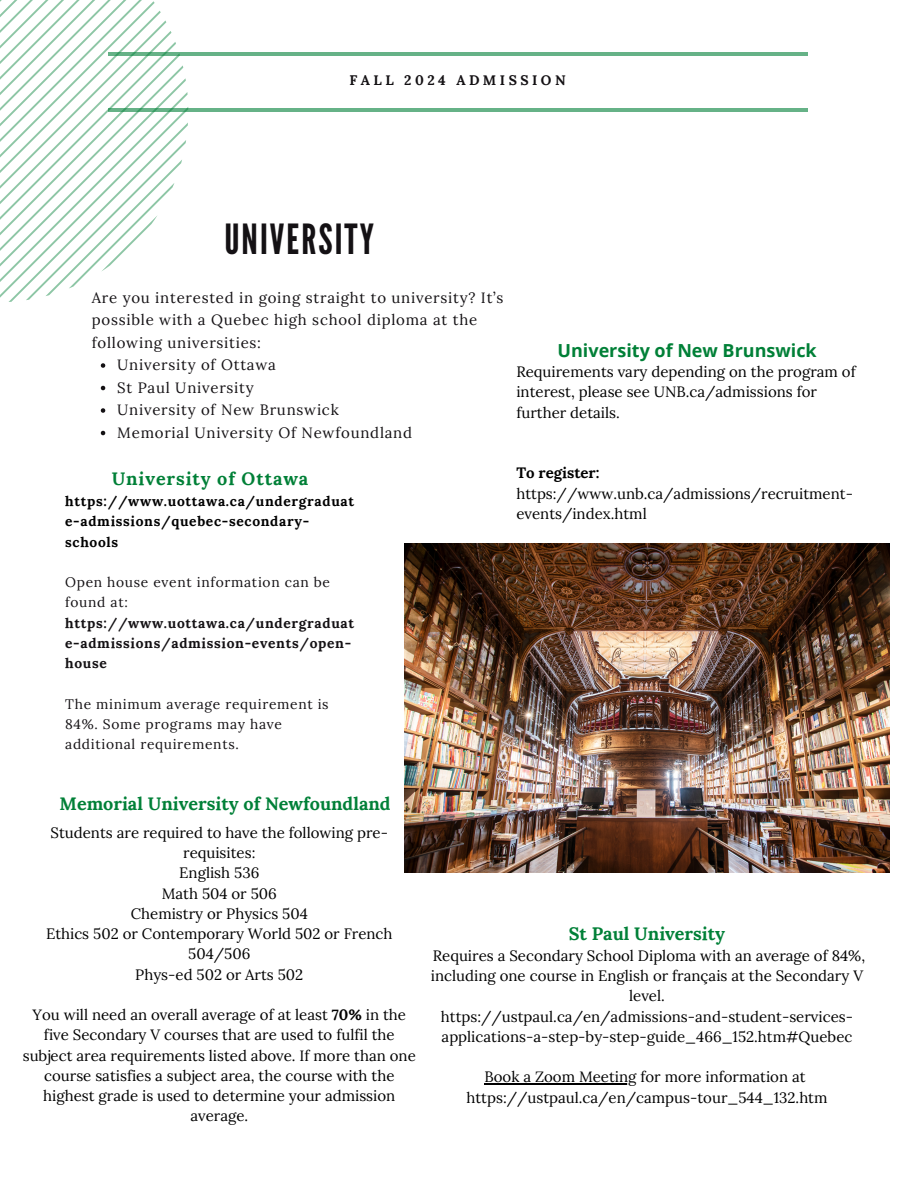
<style>
.page{position:relative;width:918px;height:1188px;background:#fff}
.page>*{position:absolute;margin:0;border:0;box-sizing:border-box;transform-origin:0 0}
.t1{font:41.55px "League Gothic";letter-spacing:.05em;color:#141114}
.t2{font:700 18px "Lora";color:#008037}
.t3{font:700 18px "Open Sans";color:#008037}
.t4{font:700 18px "Lora";letter-spacing:.05em;color:#008037}
.t5{font:15px/20.2px "Lora";color:#000;text-align:center}
.t6{font:15px/22.5px "Lora";letter-spacing:.05em;color:#141114}
.t7{font:700 13.8px/20.2px "Lora";letter-spacing:.05em;color:#141114}
.t8{font:13.8px/20.2px "Lora";letter-spacing:.05em;color:#141114}
.t9{font:700 13.8px/20.2px "Lora";letter-spacing:.05em;color:#000}
.t10{font:700 13.8px "Lora";letter-spacing:.25em;color:#141114}
.s1{font-weight:400}
.s2{font-weight:700}
</style>
<div class="page">
<svg style="left:0;top:0;width:188px;height:302px"></svg>
<hr style="left:109px;top:53px;width:699px;height:3px;background:#008037">
<hr style="left:108px;top:108px;width:699px;height:4px;background:#66b287">
<img style="left:405px;top:543px;width:485px;height:330px">
<svg style="left:101px;top:363px;width:4px;height:5px"></svg>
<svg style="left:101px;top:386px;width:4px;height:4px"></svg>
<svg style="left:101px;top:408px;width:4px;height:5px"></svg>
<svg style="left:101px;top:431px;width:4px;height:4px"></svg>
<hr style="left:484px;top:1084px;width:153px;height:1px;background:#000">
<p class="t10" style="left:350px;top:71px;width:218px">FALL 2024 ADMISSION</p>
<p class="t1" style="left:224px;top:215px;width:151px">UNIVERSITY</p>
<p class="t6" style="left:92px;top:286px;width:413px">Are you interested in going straight to university? It’s possible with a Quebec high school diploma at the following universities:</p>
<p class="t6" style="left:117px;top:353px;width:160px">University of Ottawa</p>
<p class="t6" style="left:117px;top:376px;width:138px">St Paul University</p>
<p class="t6" style="left:117px;top:398px;width:223px">University of New Brunswick</p>
<p class="t6" style="left:117px;top:421px;width:296px">Memorial University Of Newfoundland</p>
<p class="t4" style="left:112px;top:467px;width:198px">University of Ottawa</p>
<p class="t9" style="left:65px;top:491px;width:291px">https://www.uottawa.ca/undergraduat e-admissions/quebec-secondary&shy;schools</p>
<p class="t7" style="left:65px;top:572px;width:291px"><span class="s1">Open house event information can be found at: </span>https://www.uottawa.ca/undergraduat e-admissions/admission-events/open&shy;house</p>
<p class="t8" style="left:65px;top:694px;width:265px">The minimum average requirement is<br>84%. Some programs may have additional requirements.</p>
<p class="t3" style="left:558px;top:338px;width:261px">University of New Brunswick</p>
<p class="t5" style="left:516px;top:362px;width:341px">Requirements vary depending on the program of</p>
<p class="t5" style="left:516px;top:382px;width:302px;text-align:left">interest, please see UNB.ca/admissions for further details.</p>
<p class="t5" style="left:516px;top:463px;width:338px;text-align:left"><span class="s2">To register: </span>https://www.unb.ca/admissions/recruitment&shy;events/index.html</p>
<p class="t2" style="left:60px;top:792px;width:333px">Memorial University of Newfoundland</p>
<p class="t5" style="left:51px;top:822px;width:339px">Students are required to have the following pre&shy;requisites:</p>
<p class="t5" style="left:179px;top:863px;width:82px">English 536</p>
<p class="t5" style="left:162px;top:883px;width:117px">Math 504 or 506</p>
<p class="t5" style="left:131px;top:903px;width:179px">Chemistry or Physics 504</p>
<p class="t5" style="left:46px;top:924px;width:348px">Ethics 502 or Contemporary World 502 or French<br>504/506</p>
<p class="t5" style="left:135px;top:964px;width:170px">Phys-ed 502 or Arts 502</p>
<p class="t5" style="left:23px;top:1005px;width:395px">You will need an overall average of at least <span class="s2">70%</span> in the five Secondary V courses that are used to fulfil the subject area requirements listed above. If more than one course satisfies a subject area, the course with the highest grade is used to determine your admission average.</p>
<p class="t2" style="left:569px;top:921px;width:158px">St Paul University</p>
<p class="t5" style="left:431px;top:945px;width:436px">Requires a Secondary School Diploma with an average of 84%, including one course in English or français at the Secondary V level.</p>
<p class="t5" style="left:441px;top:1006px;width:414px;text-align:left">https://ustpaul.ca/en/admissions-and-student-services&shy;applications-a-step-by-step-guide_466_152.htm#Quebec</p>
<p class="t5" style="left:484px;top:1067px;width:323px">Book a Zoom Meeting for more information at</p>
<p class="t5" style="left:467px;top:1087px;width:362px">https://ustpaul.ca/en/campus-tour_544_132.htm</p>
</div>
